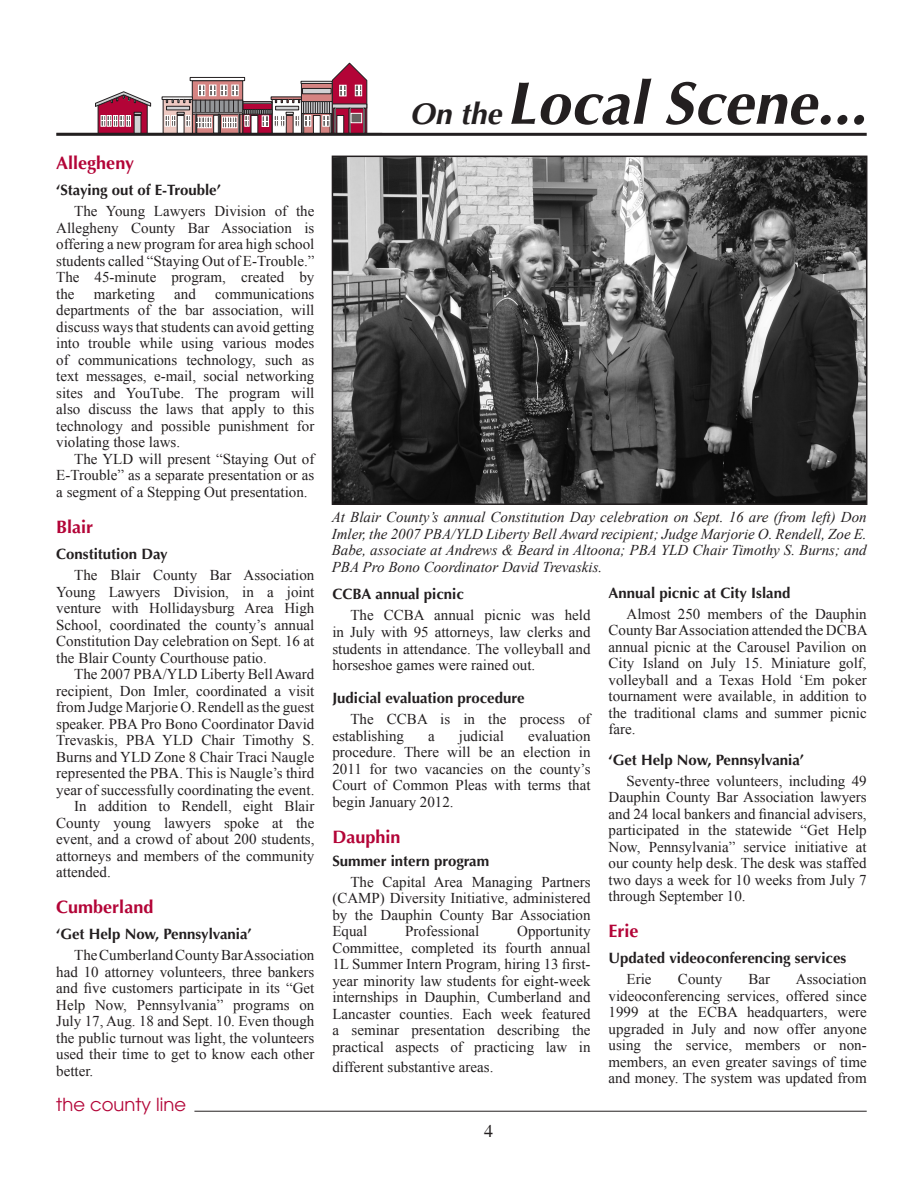
<style>
.page{position:relative;width:923px;height:1193px;background:#fff}
.page>*{position:absolute;margin:0;border:0;box-sizing:border-box;transform-origin:0 0}
.t1{font:italic 700 60px "Optima";color:#231f20}
.t2{font:700 18px "Optima";color:#b30437}
.t3{font:18px "Avant Garde";color:#b30437}
.t4{font:18px "Times";color:#231f20}
.t5{font:15px/16.5px "Times New Roman";color:#231f20;text-align:justify}
.t6{font:italic 15px/16.5px "Times New Roman";color:#231f20;text-align:justify}
.t7{font:700 15px "Optima";color:#231f20}
.s1{font-size:30px}
</style>
<div class="page">
<hr style="left:194px;top:1110px;width:672px;height:1px;background:#231f20">
<svg style="left:163px;top:100px;width:2px;height:33px"></svg>
<div style="left:162px;top:97px;width:31px;height:3px;background:#fff;border:1px solid #231f20"></div>
<svg style="left:165px;top:63px;width:202px;height:70px"></svg>
<svg style="left:95px;top:91px;width:56px;height:42px"></svg>
<hr style="left:56px;top:133px;width:810px;height:3px;background:#231f20">
<img style="left:335px;top:159px;width:529px;height:343px">
<div style="left:332px;top:156px;width:535px;height:349px;border:2px solid #231f20"></div>
<p class="t2" style="left:56px;top:153px;width:79px">Allegheny</p>
<p class="t7" style="left:56px;top:181px;width:166px">‘Staying out of E-Trouble’</p>
<p class="t5" style="left:56px;top:203px;width:260px;text-indent:18px">The Young Lawyers Division of the Allegheny County Bar Association is offering a new program for area high school students called “Staying Out of E-Trouble.” The 45-minute program, created by the</p>
<p class="t5" style="left:56px;top:285px;width:260px;text-indent:159px">communications departments of the bar association, will discuss ways that students can avoid getting into trouble while using various modes of communications technology, such as text messages, e-mail, social networking sites and YouTube. The program will also discuss the laws that apply to this technology and possible punishment for violating those laws.</p>
<p class="t5" style="left:56px;top:450px;width:260px;text-indent:18px">The YLD will present “Staying Out of E-Trouble” as a separate presentation or as a segment of a Stepping Out presentation.</p>
<p class="t2" style="left:56px;top:516px;width:39px">Blair</p>
<p class="t7" style="left:56px;top:545px;width:113px">Constitution Day</p>
<p class="t5" style="left:56px;top:566px;width:260px;text-indent:18px">The Blair County Bar Association Young Lawyers Division, in a joint venture with Hollidaysburg Area High School, coordinated the county’s annual Constitution Day celebration on Sept. 16 at the Blair County Courthouse patio.</p>
<p class="t5" style="left:74px;top:665px;width:241px">The 2007 PBA/YLD Liberty Bell Award</p>
<p class="t5" style="left:56px;top:682px;width:260px">recipient, Don Imler, coordinated a visit</p>
<p class="t5" style="left:56px;top:698px;width:260px">from Judge Marjorie O. Rendell as the guest</p>
<p class="t5" style="left:56px;top:715px;width:259px">speaker. PBA Pro Bono Coordinator David</p>
<p class="t5" style="left:56px;top:731px;width:260px">Trevaskis, PBA YLD Chair Timothy S.</p>
<p class="t5" style="left:56px;top:748px;width:259px">Burns and YLD Zone 8 Chair Traci Naugle</p>
<p class="t5" style="left:56px;top:764px;width:259px">represented the PBA. This is Naugle’s third</p>
<p class="t5" style="left:56px;top:781px;width:259px">year of successfully coordinating the event.</p>
<p class="t5" style="left:74px;top:797px;width:241px">In addition to Rendell, eight Blair</p>
<p class="t5" style="left:56px;top:814px;width:260px">County young lawyers spoke at the</p>
<p class="t5" style="left:56px;top:830px;width:260px">event, and a crowd of about 200 students,</p>
<p class="t5" style="left:56px;top:847px;width:260px">attorneys and members of the community</p>
<p class="t5" style="left:56px;top:863px;width:56px">attended.</p>
<p class="t2" style="left:56px;top:896px;width:99px">Cumberland</p>
<p class="t7" style="left:56px;top:925px;width:197px">‘Get Help Now, Pennsylvania’</p>
<p class="t5" style="left:56px;top:946px;width:260px;text-indent:18px">The Cumberland County Bar Association had 10 attorney volunteers, three bankers and five customers participate in its “Get Help Now, Pennsylvania” programs on July 17, Aug. 18 and Sept. 10. Even though the public turnout was light, the volunteers used their time to get to know each other better.</p>
<p class="t5" style="left:94px;top:285px;width:62px">marketing</p>
<p class="t5" style="left:174px;top:285px;width:23px">and</p>
<p class="t3" style="left:56px;top:1093px;width:131px">the county line</p>
<h1 class="t1" style="left:409px;top:68px;width:458px"><span class="s1">On the</span> Local Scene...</h1>
<p class="t6" style="left:332px;top:508px;width:536px">At Blair County’s annual Constitution Day celebration on Sept. 16 are (from left) Don Imler, the 2007 PBA/YLD Liberty Bell Award recipient; Judge Marjorie O. Rendell, Zoe E.<br>Babe, associate at Andrews &amp; Beard in Altoona; PBA YLD Chair Timothy S. Burns; and PBA Pro Bono Coordinator David Trevaskis.</p>
<p class="t7" style="left:332px;top:585px;width:133px">CCBA annual picnic</p>
<p class="t5" style="left:332px;top:607px;width:260px;text-indent:18px">The CCBA annual picnic was held in July with 95 attorneys, law clerks and students in attendance. The volleyball and horseshoe games were rained out.</p>
<p class="t7" style="left:332px;top:689px;width:194px">Judicial evaluation procedure</p>
<p class="t5" style="left:332px;top:711px;width:260px;text-indent:18px">The CCBA is in the process of establishing</p>
<p class="t5" style="left:428px;top:727px;width:8px">a</p>
<p class="t5" style="left:459px;top:727px;width:46px">judicial</p>
<p class="t5" style="left:332px;top:727px;width:260px;text-indent:196px">evaluation procedure. There will be an election in 2011 for two vacancies on the county’s Court of Common Pleas with terms that begin January 2012.</p>
<p class="t2" style="left:332px;top:826px;width:70px">Dauphin</p>
<p class="t7" style="left:332px;top:852px;width:158px">Summer intern program</p>
<p class="t5" style="left:332px;top:873px;width:259px;text-indent:18px">The Capital Area Managing Partners (CAMP) Diversity Initiative, administered by the Dauphin County Bar Association Equal</p>
<p class="t5" style="left:332px;top:922px;width:260px;text-indent:185px">Opportunity Committee, completed its fourth annual 1L Summer Intern Program, hiring 13 first&shy;year minority law students for eight-week internships in Dauphin, Cumberland and Lancaster counties. Each week featured a seminar presentation describing the practical aspects of practicing law in</p>
<p class="t5" style="left:332px;top:1058px;width:162px">different substantive areas.</p>
<p class="t5" style="left:405px;top:922px;width:76px">Professional</p>
<p class="t4" style="left:484px;top:1120px;width:10px">4</p>
<p class="t7" style="left:608px;top:584px;width:183px">Annual picnic at City Island</p>
<p class="t5" style="left:608px;top:605px;width:260px;text-indent:18px">Almost 250 members of the Dauphin County Bar Association attended the DCBA annual picnic at the Carousel Pavilion on City Island on July 15. Miniature golf, volleyball and a Texas Hold ‘Em poker tournament were available, in addition to the traditional clams and summer picnic fare.</p>
<p class="t7" style="left:608px;top:750px;width:197px">‘Get Help Now, Pennsylvania’</p>
<p class="t5" style="left:608px;top:772px;width:260px;text-indent:18px">Seventy-three volunteers, including 49<br>Dauphin County Bar Association lawyers and 24 local bankers and financial advisers, participated in the statewide “Get Help Now, Pennsylvania” service initiative at our county help desk. The desk was staffed two days a week for 10 weeks from July 7 through September 10.</p>
<p class="t2" style="left:608px;top:920px;width:32px">Erie</p>
<p class="t7" style="left:608px;top:949px;width:239px">Updated videoconferencing services</p>
<p class="t5" style="left:626px;top:970px;width:26px">Erie</p>
<p class="t5" style="left:678px;top:970px;width:46px">County</p>
<p class="t5" style="left:748px;top:970px;width:23px">Bar</p>
<p class="t5" style="left:608px;top:970px;width:260px;text-indent:187px">Association videoconferencing services, offered since 1999 at the ECBA headquarters, were upgraded in July and now offer anyone using the service, members or non&shy;members, an even greater savings of time and money. The system was updated from</p>
</div>
